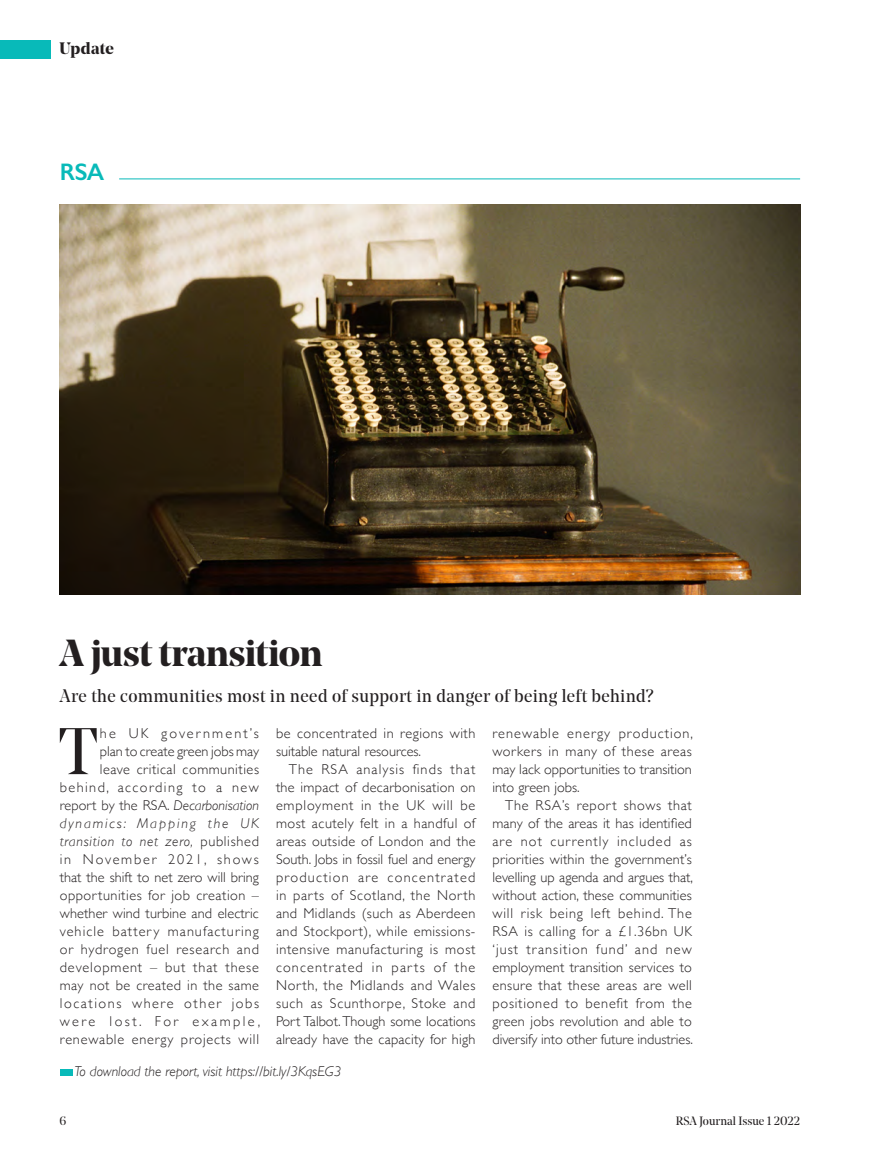
<style>
.page{position:relative;width:881px;height:1161px;background:#fff}
.page>*{position:absolute;margin:0;border:0;box-sizing:border-box;transform-origin:0 0}
.RSAJ_2_news_copy_dro{font:65.4px "Noe Display";color:#231f20}
.RSAJ_1_news_headline{font:700 37.5px "Noe Display";letter-spacing:-.015em;color:#231f20}
.RSAJ_x_upfront_colum{font:600 24px "Gill Sans";color:#08bab9}
.RSAJ_1_news_standfir{font:18px "Noe Display";letter-spacing:.02em;color:#231f20}
.t1{font:700 16.5px "Noe Display";letter-spacing:.015em;color:#231f20}
.RSAJ_2_news_copy_ind{font:300 14.25px/18px "Gill Sans";color:#231f20;text-align:justify}
.RSAJ_2_news_copy_dro-2{font:300 14.25px/18px "Gill Sans";letter-spacing:.04em;color:#231f20;text-align:right}
.RSAJ_2_news_cta{font:italic 300 14.25px "Gill Sans";color:#231f20}
.t2{font:12px "Noe Display";color:#231f20}
.s1{font-style:italic}
</style>
<div class="page">
<div style="left:0;top:41px;width:51px;height:18px;background:#08bab9"></div>
<hr style="left:119px;top:178px;width:680px;height:1px;background:#08bab9">
<div style="left:60px;top:1069px;width:12px;height:7px;background:#08bab9"></div>
<img style="left:60px;top:204px;width:739px;height:390px">
<p class="t1" style="left:60px;top:38px;width:56px">Update</p>
<p class="RSAJ_x_upfront_colum" style="left:60px;top:157px;width:46px">RSA</p>
<p class="RSAJ_1_news_headline" style="left:60px;top:629px;width:264px">A just transition</p>
<p class="RSAJ_1_news_standfir" style="left:60px;top:685px;width:595px">Are the communities most in need of support in danger of being left behind?</p>
<p class="RSAJ_2_news_copy_dro" style="left:58px;top:711px;width:41px">T</p>
<p class="RSAJ_2_news_copy_dro-2" style="left:60px;top:724px;width:202px">he UK government’s<br>plan to create green jobs may<br>leave critical communities behind, according to a new report by the RSA. <span class="s1">Decarbonisation dynamics: Mapping the UK transition to net zero,</span> published in November 2021, shows that the shift to net zero will bring opportunities for job creation – whether wind turbine and electric vehicle battery manufacturing or hydrogen fuel research and development – but that these may not be created in the same locations where other jobs were lost. For example, renewable energy projects will</p>
<p class="RSAJ_2_news_copy_dro-2" style="left:276px;top:724px;width:201px;text-align:left">be concentrated in regions with suitable natural resources.</p>
<p class="RSAJ_2_news_copy_ind" style="left:276px;top:760px;width:201px;text-indent:13px">The RSA analysis finds that the impact of decarbonisation on employment in the UK will be most acutely felt in a handful of areas outside of London and the South. Jobs in fossil fuel and energy production are concentrated in parts of Scotland, the North and Midlands (such as Aberdeen and Stockport), while emissions&shy;intensive manufacturing is most concentrated in parts of the North, the Midlands and Wales such as Scunthorpe, Stoke and Port Talbot. Though some locations already have the capacity for high</p>
<p class="RSAJ_2_news_cta" style="left:74px;top:1063px;width:268px">To download the report, visit https://bit.ly/3KqsEG3</p>
<p class="RSAJ_2_news_copy_ind" style="left:492px;top:724px;width:202px">renewable energy production, workers in many of these areas may lack opportunities to transition into green jobs.</p>
<p class="RSAJ_2_news_copy_ind" style="left:492px;top:796px;width:202px;text-indent:13px">The RSA’s report shows that many of the areas it has identified are not currently included as priorities within the government’s levelling up agenda and argues that, without action, these communities will risk being left behind. The RSA is calling for a £1.36bn UK ‘just transition fund’ and new employment transition services to ensure that these areas are well positioned to benefit from the green jobs revolution and able to diversify into other future industries.</p>
<p class="t2" style="left:60px;top:1113px;width:8px">6</p>
<p class="t2" style="left:675px;top:1113px;width:126px">RSA Journal Issue 1 2022</p>
</div>
